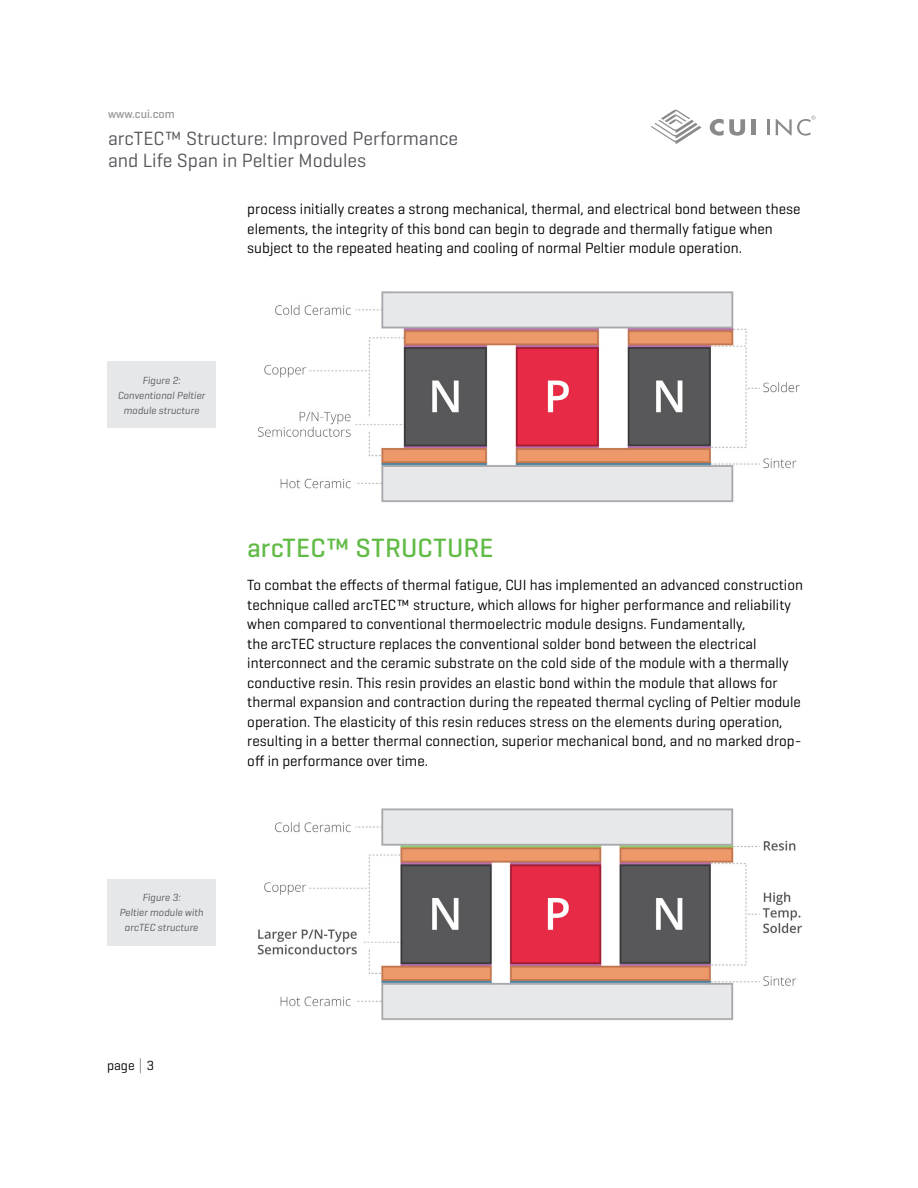
<style>
.page{position:relative;width:918px;height:1188px;background:#fff}
.page>*{position:absolute;margin:0;border:0;box-sizing:border-box;transform-origin:0 0}
.t1{font:500 27px "Geogrotesque";letter-spacing:.005em;color:#62bb47}
.t2{font:19.5px/21.9px "Geogrotesque";color:#55565a}
.t3{font:15px/19.5px "Geogrotesque";color:#000}
.t4{font:13.5px "Geogrotesque";color:#000}
.t5{font:500 12px "Geogrotesque";color:#939598}
.t6{font:italic 10.5px/15px "Geogrotesque";color:#58595b;text-align:center}
</style>
<div class="page">
<svg style="left:140px;top:1058px;width:1px;height:15px"></svg>
<svg style="left:651px;top:109px;width:50px;height:35px"></svg>
<svg style="left:767px;top:119px;width:2px;height:16px"></svg>
<svg style="left:710px;top:119px;width:35px;height:17px"></svg>
<div style="left:751px;top:119px;width:5px;height:16px;background:#8a8a8a"></div>
<svg style="left:776px;top:116px;width:40px;height:20px"></svg>
<img style="left:258px;top:291px;width:542px;height:212px">
<div style="left:107px;top:362px;width:108px;height:66px;background:#e6e7e8"></div>
<div style="left:107px;top:879px;width:108px;height:67px;background:#e6e7e8"></div>
<img style="left:257px;top:808px;width:545px;height:212px">
<p class="t5" style="left:108px;top:107px;width:68px">www.cui.com</p>
<h2 class="t2" style="left:108px;top:127px;width:352px">arcTEC™ Structure: Improved Performance and Life Span in Peltier Modules</h2>
<p class="t3" style="left:247px;top:199px;width:555px">process initially creates a strong mechanical, thermal, and electrical bond between these elements, the integrity of this bond can begin to degrade and thermally fatigue when subject to the repeated heating and cooling of normal Peltier module operation.</p>
<p class="t6" style="left:118px;top:372px;width:89px">Figure 2:<br>Conventional Peltier module structure</p>
<h1 class="t1" style="left:247px;top:531px;width:248px">arcTEC™ STRUCTURE</h1>
<p class="t3" style="left:247px;top:575px;width:557px">To combat the effects of thermal fatigue, CUI has implemented an advanced construction technique called arcTEC™ structure, which allows for higher performance and reliability when compared to conventional thermoelectric module designs. Fundamentally,<br>the arcTEC structure replaces the conventional solder bond between the electrical interconnect and the ceramic substrate on the cold side of the module with a thermally conductive resin. This resin provides an elastic bond within the module that allows for thermal expansion and contraction during the repeated thermal cycling of Peltier module operation. The elasticity of this resin reduces stress on the elements during operation, resulting in a better thermal connection, superior mechanical bond, and no marked drop&shy;off in performance over time.</p>
<p class="t6" style="left:119px;top:890px;width:86px">Figure 3:<br>Peltier module with arcTEC structure</p>
<p class="t4" style="left:107px;top:1057px;width:49px">page 3</p>
</div>
